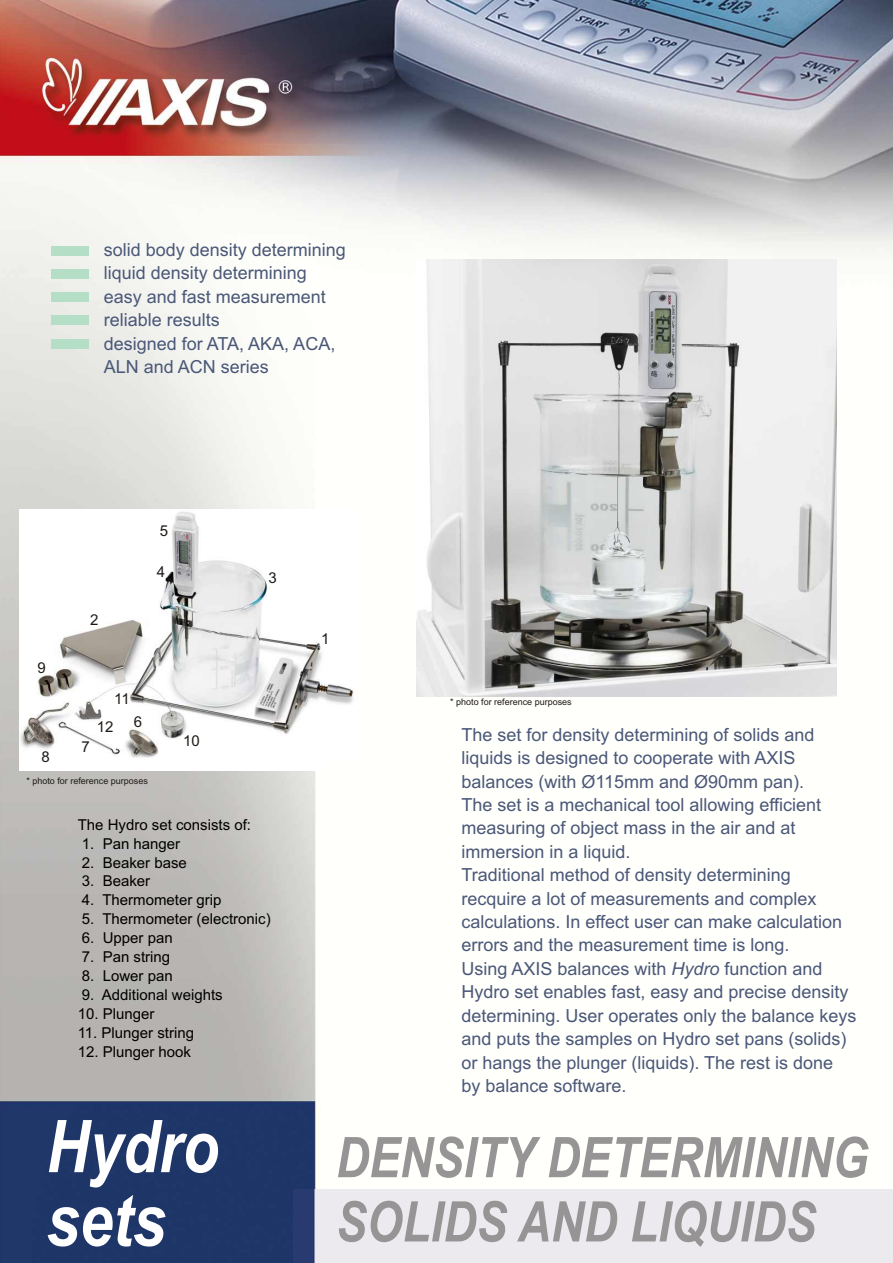
<style>
.page{position:relative;width:893px;height:1263px;background:#fff}
.page>*{position:absolute;margin:0;border:0;box-sizing:border-box;transform-origin:0 0}
.t1{font:italic 700 72.75px/73.5px "Arial Narrow";color:#fff}
.t2{font:italic 700 55.95px/64.2px "Arial Narrow";color:#969494}
.t3{font:18px/23.4px "Arial";color:#4a5778}
.t4{font:15px/18.9px "Arial";color:#000}
.t5{font:15px "Arial";color:#1f1a17}
.t6{font:9px "Arial";color:#1f1a17}
.s1{font-style:italic}
</style>
<div class="page">
<img style="left:0;top:0;width:893px;height:1263px">
<div style="left:294px;top:1189px;width:599px;height:74px;background:#eceaef"></div>
<div style="left:52px;top:246px;width:37px;height:9px;background:#b5dec7"></div>
<div style="left:52px;top:316px;width:37px;height:9px;background:#b5dec7"></div>
<div style="left:52px;top:339px;width:37px;height:9px;background:#b5dec7"></div>
<div style="left:52px;top:270px;width:37px;height:9px;background:#b5dec7"></div>
<div style="left:52px;top:293px;width:37px;height:9px;background:#b5dec7"></div>
<img style="left:417px;top:259px;width:420px;height:437px">
<img style="left:20px;top:509px;width:338px;height:251px">
<div style="left:20px;top:758px;width:308px;height:13px;background:#fff"></div>
<p class="t3" style="left:104px;top:240px;width:244px">solid body density determining liquid density determining easy and fast measurement reliable results<br>designed for ATA, AKA, ACA,<br>ALN and ACN series</p>
<p class="t5" style="left:160px;top:525px;width:10px">5</p>
<p class="t5" style="left:157px;top:566px;width:10px">4</p>
<p class="t5" style="left:37px;top:662px;width:10px">9</p>
<p class="t5" style="left:41px;top:751px;width:10px">8</p>
<p class="t5" style="left:90px;top:614px;width:10px">2</p>
<p class="t5" style="left:114px;top:693px;width:17px">11</p>
<p class="t5" style="left:81px;top:741px;width:10px">7</p>
<p class="t5" style="left:97px;top:721px;width:18px">12</p>
<p class="t5" style="left:134px;top:716px;width:10px">6</p>
<p class="t6" style="left:26px;top:777px;width:123px">* photo for reference purposes</p>
<p class="t5" style="left:183px;top:735px;width:18px">10</p>
<p class="t5" style="left:269px;top:572px;width:10px">3</p>
<p class="t4" style="left:78px;top:816px;width:175px">The Hydro set consists of:<br>1.<br>2.<br>3.<br>4.<br>5.</p>
<p class="t4" style="left:82px;top:930px;width:92px">6. Upper pan</p>
<p class="t4" style="left:82px;top:949px;width:90px">7. Pan string</p>
<p class="t4" style="left:82px;top:968px;width:92px">8. Lower pan</p>
<p class="t4" style="left:82px;top:986px;width:142px">9. Additional weights</p>
<p class="t4" style="left:78px;top:1005px;width:78px">10. Plunger</p>
<p class="t4" style="left:102px;top:835px;width:170px">Pan hanger<br>Beaker base<br>Beaker<br>Thermometer grip<br>Thermometer (electronic)</p>
<p class="t4" style="left:78px;top:1024px;width:118px">11. Plunger string</p>
<p class="t4" style="left:78px;top:1043px;width:115px">12. Plunger hook</p>
<h1 class="t1" style="left:46px;top:1116px;width:174px">Hydro sets</h1>
<p class="t5" style="left:321px;top:633px;width:10px">1</p>
<p class="t6" style="left:450px;top:698px;width:123px">* photo for reference purposes</p>
<p class="t3" style="left:461px;top:724px;width:397px">The set for density determining of solids and liquids is designed to cooperate with AXIS balances (with Ø115mm and 90mm pan).<br>The set is a mechanical tool allowing efficient measuring of object mass in the air and at immersion in a liquid.<br>Traditional method of density determining recquire a lot of measurements and complex calculations. In effect user can make calculation errors and the measurement time is long.<br>Using AXIS balances with <span class="s1">Hydro</span> function and Hydro set enables fast, easy and precise density determining. User operates only the balance keys and puts the samples on Hydro set pans (solids) or hangs the plunger (liquids). The rest is done by balance software.</p>
<p class="t3" style="left:694px;top:771px;width:16px">Ø</p>
<h2 class="t2" style="left:336px;top:1130px;width:534px">DENSITY DETERMINING<br>SOLIDS AND LIQUIDS</h2>
</div>
